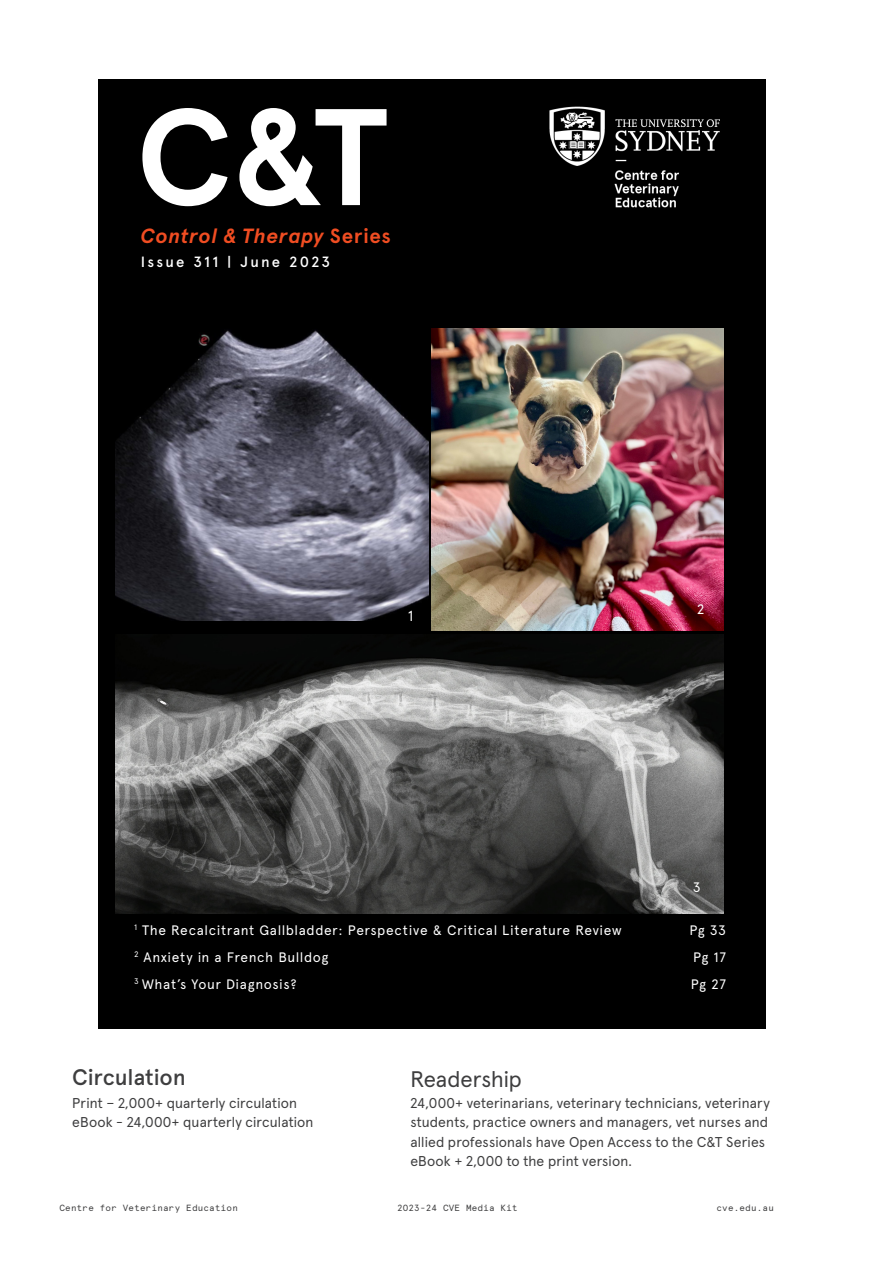
<style>
.page{position:relative;width:893px;height:1263px;background:#fff}
.page>*{position:absolute;margin:0;border:0;box-sizing:border-box;transform-origin:0 0}
.t1{font:700 137.1px "Apercu Pro";color:#fff}
.Intro_Text_-_15_20pt_charcoal_Left_justi{font:500 22.5px "Apercu Pro";letter-spacing:-.005em;color:#3e3e3f}
.Intro_Text_-_15_20pt_charcoal{font:22.5px "Apercu Pro";color:#3e3e3f}
.t2{font:italic 700 20.55px "Apercu Pro";letter-spacing:.025em;color:#f04d22}
.t3{font:500 14.85px "Apercu Pro";letter-spacing:.145em;color:#fff}
.t4{font:14.7px "Apercu Pro";color:#fff}
.Body_Text_-_9_5_13pt_charcoal{font:14.25px/19.5px "Apercu Pro";letter-spacing:.01em;color:#3e3e3f}
.t5{font:13.65px "Apercu Pro";letter-spacing:.04em;color:#fff}
.t6{font:9px "Apercu Mono Pro";letter-spacing:.02em;color:#3e3e3f}
.s1{font-style:normal}
</style>
<div class="page">
<div style="left:99px;top:79px;width:667px;height:950px;background:#000"></div>
<img style="left:549px;top:106px;width:171px;height:102px">
<img style="left:431px;top:329px;width:293px;height:301px">
<img style="left:115px;top:330px;width:314px;height:290px">
<img style="left:115px;top:634px;width:609px;height:279px">
<p class="t1" style="left:136px;top:54px;width:253px">C&amp;T</p>
<p class="t2" style="left:141px;top:220px;width:252px">Control &amp; Therapy <span class="s1">Series</span></p>
<p class="t3" style="left:141px;top:250px;width:191px">Issue 311 | June 2023</p>
<p class="t4" style="left:408px;top:604px;width:7px">1</p>
<p class="t5" style="left:697px;top:599px;width:9px">2</p>
<p class="t5" style="left:693px;top:877px;width:9px">3</p>
<p class="t5" style="left:134px;top:920px;width:489px"><sup>1</sup> The Recalcitrant Gallbladder: Perspective &amp; Critical Literature Review</p>
<p class="t5" style="left:689px;top:920px;width:38px">Pg 33</p>
<p class="t5" style="left:134px;top:947px;width:196px"><sup>2</sup> Anxiety in a French Bulldog</p>
<p class="t5" style="left:693px;top:947px;width:34px">Pg 17</p>
<p class="t5" style="left:134px;top:974px;width:164px"><sup>3</sup> What’s Your Diagnosis?</p>
<p class="t5" style="left:691px;top:974px;width:37px">Pg 27</p>
<p class="Intro_Text_-_15_20pt_charcoal_Left_justi" style="left:72px;top:1060px;width:115px">Circulation</p>
<p class="Body_Text_-_9_5_13pt_charcoal" style="left:72px;top:1092px;width:226px">Print – 2,000+ quarterly circulation</p>
<p class="Body_Text_-_9_5_13pt_charcoal" style="left:72px;top:1111px;width:243px">eBook - 24,000+ quarterly circulation</p>
<p class="Intro_Text_-_15_20pt_charcoal" style="left:410px;top:1061px;width:113px">Readership</p>
<p class="Body_Text_-_9_5_13pt_charcoal" style="left:410px;top:1092px;width:361px">24,000+ veterinarians, veterinary technicians, veterinary students, practice owners and managers, vet nurses and allied professionals have Open Access to the C&amp;T Series eBook + 2,000 to the print version.</p>
<p class="t6" style="left:60px;top:1200px;width:180px">Centre for Veterinary Education</p>
<p class="t6" style="left:397px;top:1200px;width:122px">2023-24 CVE Media Kit</p>
<p class="t6" style="left:716px;top:1200px;width:59px">cve.edu.au</p>
</div>
